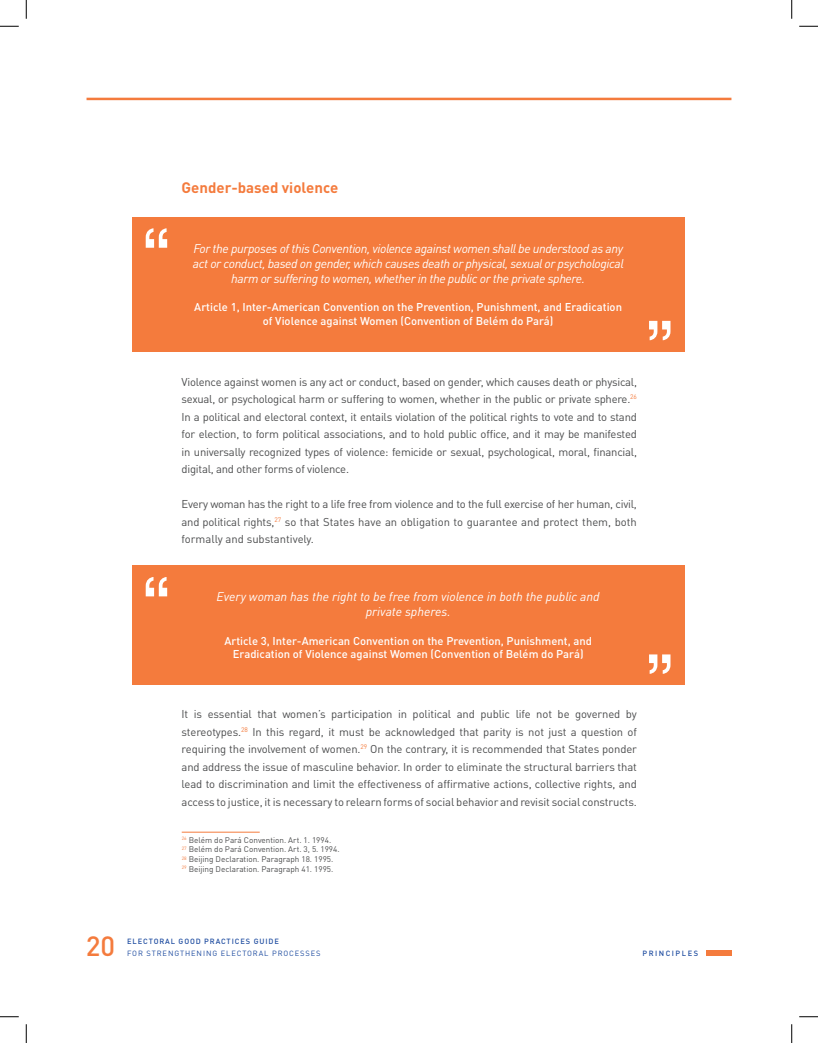
<style>
.page{position:relative;width:818px;height:1043px;background:#fff}
.page>*{position:absolute;margin:0;border:0;box-sizing:border-box;transform-origin:0 0}
.t1{font:83.75px "Chalet London Nineteen Sixty";color:#fff}
.t2{font:500 27.5px "DIN Pro";color:#f47b3d}
.t3{font:700 15px "DIN Pro";color:#f47b3d}
.t4{font:italic 12.5px/15px "DIN Pro";letter-spacing:-.03em;color:#fff;text-align:center}
.t5{font:italic 12.5px/15px "DIN Pro";color:#fff;text-align:center}
.t6{font:11.25px/17.5px "DIN Pro";letter-spacing:-.01em;color:#4b4c4d;text-align:justify}
.t7{font:500 11.25px/13.5px "DIN Pro";color:#fff;text-align:center}
.t8{font:8.12px/9.8px "DIN Pro";color:#4b4c4d}
.t9{font:7.5px "DIN Pro";letter-spacing:.12em;color:#1e4ca0}
.t10{font:500 7.5px "DIN Pro";letter-spacing:.12em;color:#1e4ca0}
.t11{font:500 7.5px "DIN Pro";letter-spacing:.2em;color:#1e4ca0}
</style>
<div class="page">
<div style="left:706px;top:950px;width:25px;height:5px;background:#f47b3d"></div>
<hr style="left:86px;top:98px;width:645px;height:2px;background:#f47b3d">
<hr style="left:182px;top:831px;width:78px;height:1px;background:#f47b3d">
<div style="left:132px;top:217px;width:552px;height:135px;background:#f47b3d"></div>
<div style="left:132px;top:565px;width:552px;height:120px;background:#f47b3d"></div>
<svg style="left:0;top:25px;width:19px;height:2px"></svg>
<svg style="left:799px;top:25px;width:19px;height:2px"></svg>
<svg style="left:0;top:1016px;width:19px;height:1px"></svg>
<svg style="left:799px;top:1016px;width:19px;height:1px"></svg>
<svg style="left:25px;top:0;width:2px;height:19px"></svg>
<svg style="left:25px;top:1024px;width:2px;height:18px"></svg>
<svg style="left:791px;top:0;width:1px;height:19px"></svg>
<svg style="left:791px;top:1024px;width:1px;height:18px"></svg>
<h1 class="t1" style="left:142px;top:207px;width:30px">“</h1>
<h3 class="t3" style="left:181px;top:175px;width:158px">Gender-based violence</h3>
<p class="t4" style="left:193px;top:239px;width:432px">For the purposes of this Convention, violence against women shall be understood as any act or conduct, based on gender, which causes death or physical, sexual or psychological harm or suffering to women, whether in the public or the private sphere.</p>
<p class="t7" style="left:194px;top:299px;width:429px">Article 1, Inter-American Convention on the Prevention, Punishment, and Eradication of Violence against Women (Convention of Belém do Pará)</p>
<h1 class="t1" style="left:674px;top:362px;width:30px;rotate:-180deg">“</h1>
<h1 class="t1" style="left:142px;top:555px;width:30px">“</h1>
<p class="t6" style="left:181px;top:371px;width:457px">Violence against women is any act or conduct, based on gender, which causes death or physical, sexual, or psychological harm or suffering to women, whether in the public or private sphere.<sup>26<br></sup>In a political and electoral context, it entails violation of the political rights to vote and to stand for election, to form political associations, and to hold public office, and it may be manifested in universally recognized types of violence: femicide or sexual, psychological, moral, financial, digital, and other forms of violence.</p>
<p class="t6" style="left:181px;top:494px;width:457px">Every woman has the right to a life free from violence and to the full exercise of her human, civil, and political rights,<sup>27</sup> so that States have an obligation to guarantee and protect them, both formally and substantively.</p>
<p class="t5" style="left:217px;top:588px;width:384px">Every woman has the right to be free from violence in both the public and private spheres.</p>
<p class="t7" style="left:224px;top:632px;width:369px">Article 3, Inter-American Convention on the Prevention, Punishment, and<br>Eradication of Violence against Women (Convention of Belém do Pará)</p>
<h1 class="t1" style="left:674px;top:695px;width:30px;rotate:-180deg">“</h1>
<p class="t6" style="left:181px;top:704px;width:457px">It is essential that women’s participation in political and public life not be governed by stereotypes.<sup>28</sup> In this regard, it must be acknowledged that parity is not just a question of requiring the involvement of women.<sup>29</sup> On the contrary, it is recommended that States ponder and address the issue of masculine behavior. In order to eliminate the structural barriers that lead to discrimination and limit the effectiveness of affirmative actions, collective rights, and access to justice, it is necessary to relearn forms of social behavior and revisit social constructs.</p>
<p class="t8" style="left:182px;top:834px;width:159px"><sup>26</sup> Belém do Pará Convention. Art. 1. 1994.<br><sup>27</sup> Belém do Pará Convention. Art. 3, 5. 1994.<br><sup>28</sup> Beijing Declaration. Paragraph 18. 1995.<br><sup>29</sup> Beijing Declaration. Paragraph 41. 1995.</p>
<h2 class="t2" style="left:86px;top:923px;width:30px">20</h2>
<p class="t10" style="left:127px;top:934px;width:153px">ELECTORAL GOOD PRACTICES GUIDE</p>
<p class="t9" style="left:127px;top:947px;width:195px">FOR STRENGTHENING ELECTORAL PROCESSES</p>
<p class="t11" style="left:642px;top:947px;width:57px">PRINCIPLES</p>
</div>
